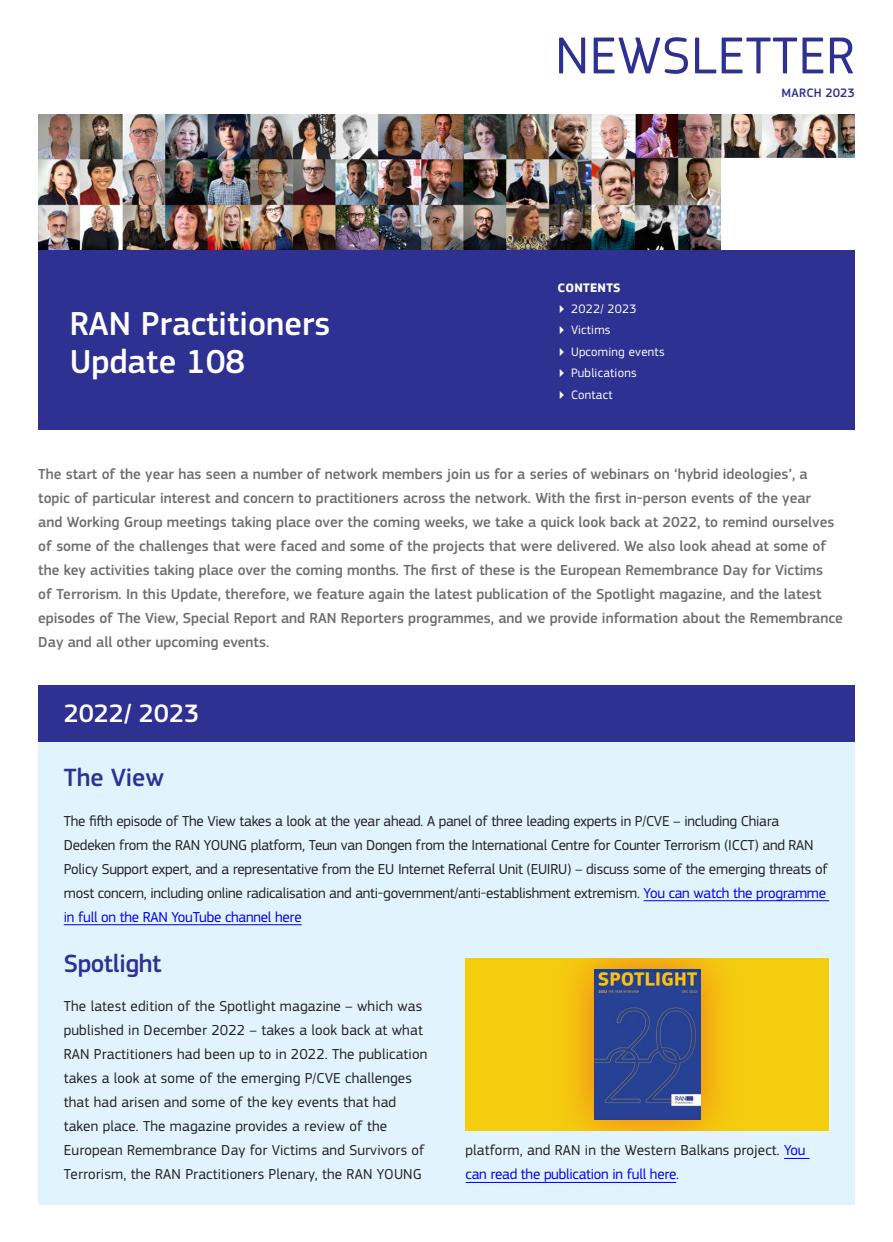
<style>
.page{position:relative;width:893px;height:1242px;background:#fff}
.page>*{position:absolute;margin:0;border:0;box-sizing:border-box;transform-origin:0 0}
.nwslttr_top{font:54px "EC Square Sans Pro";letter-spacing:.01em;color:#2e3092}
.t1{font:500 34.5px/37.5px "EC Square Sans Pro";color:#fff}
.t2{font:500 26.25px "EC Square Sans Pro";color:#fff}
.t3{font:500 25.95px "EC Square Sans Pro";letter-spacing:-.015em;color:#2e3092}
.intro_body{font:500 15.15px/24px "EC Square Sans Pro";color:#6d6e71}
.body{font:15px/24px "EC Square Sans Pro";letter-spacing:-.015em;color:#231f20}
.body-2{font:15px/24px "EC Square Sans Pro";letter-spacing:.01em;color:#231f20}
.t4{font:12.75px "EC Square Sans Pro";letter-spacing:.02em;color:#fff}
.date_top{font:500 12.75px "EC Square Sans Pro";letter-spacing:.02em;color:#2e3092}
.toc_title{font:700 12.75px "EC Square Sans Pro";letter-spacing:.02em;color:#fff}
.s1{color:#00e}
</style>
<div class="page">
<div style="left:38px;top:115px;width:817px;height:315px;background:#2e3092"></div>
<img style="left:38px;top:115px;width:817px;height:135px">
<div style="left:721px;top:158px;width:134px;height:92px;background:#fff"></div>
<div style="left:38px;top:730px;width:817px;height:475px;background:#e1f4fd"></div>
<div style="left:38px;top:685px;width:817px;height:56px;background:#2e3092"></div>
<hr style="left:644px;top:900px;width:185px;height:1px;background:#00e">
<hr style="left:64px;top:924px;width:238px;height:1px;background:#00e">
<svg style="left:784px;top:1158px;width:26px;height:1px"></svg>
<hr style="left:466px;top:1182px;width:210px;height:1px;background:#00e">
<div style="left:466px;top:958px;width:363px;height:172px;background:#f5cd0f"></div>
<div style="left:551px;top:958px;width:192px;height:172px;background:#ed1d24;opacity:.51"></div>
<img style="left:595px;top:969px;width:105px;height:150px">
<h1 class="t1" style="left:70px;top:305px;width:262px">RAN Practitioners<br>Update 108</h1>
<p class="nwslttr_top" style="left:555px;top:24px;width:301px">NEWSLETTER</p>
<p class="date_top" style="left:781px;top:86px;width:75px">MARCH 2023</p>
<h2 class="toc_title" style="left:558px;top:280px;width:65px">CONTENTS</h2>
<p class="t4" style="left:571px;top:301px;width:67px">2022/ 2023</p>
<p class="t4" style="left:571px;top:323px;width:41px">Victims</p>
<p class="t4" style="left:571px;top:344px;width:95px">Upcoming events</p>
<p class="t4" style="left:571px;top:365px;width:67px">Publications</p>
<p class="t4" style="left:571px;top:387px;width:43px">Contact</p>
<p class="intro_body" style="left:38px;top:462px;width:806px">The start of the year has seen a number of network members join us for a series of webinars on ‘hybrid ideologies’, a topic of particular interest and concern to practitioners across the network. With the first in-person events of the year<br>and Working Group meetings taking place over the coming weeks, we take a quick look back at 2022, to remind ourselves of some of the challenges that were faced and some of the projects that were delivered. We also look ahead at some of the key activities taking place over the coming months. The first of these is the European Remembrance Day for Victims<br>of Terrorism. In this Update, therefore, we feature again the latest publication of the Spotlight magazine, and the latest episodes of The View, Special Report and RAN Reporters programmes, and we provide information about the Remembrance Day and all other upcoming events.</p>
<h2 class="t2" style="left:64px;top:698px;width:137px">2022/ 2023</h2>
<h3 class="t3" style="left:64px;top:762px;width:102px">The View</h3>
<p class="body" style="left:64px;top:809px;width:766px">The fifth episode of The View takes a look at the year ahead. A panel of three leading experts in P/CVE – including Chiara Dedeken from the RAN YOUNG platform, Teun van Dongen from the International Centre for Counter Terrorism (ICCT) and RAN Policy Support expert, and a representative from the EU Internet Referral Unit (EUIRU) – discuss some of the emerging threats of most concern, including online radicalisation and anti-government/anti-establishment extremism. <span class="s1">You can watch the programme in full on the RAN YouTube channel here</span></p>
<h3 class="t3" style="left:64px;top:948px;width:99px">Spotlight</h3>
<p class="body-2" style="left:64px;top:994px;width:365px">The latest edition of the Spotlight magazine – which was published in December 2022 – takes a look back at what RAN Practitioners had been up to in 2022. The publication takes a look at some of the emerging P/CVE challenges that had arisen and some of the key events that had taken place. The magazine provides a review of the European Remembrance Day for Victims and Survivors of Terrorism, the RAN Practitioners Plenary, the RAN YOUNG</p>
<p class="body-2" style="left:466px;top:1138px;width:341px">platform, and RAN in the Western Balkans project. <span class="s1">You can read the publication in full here</span>.</p>
</div>
